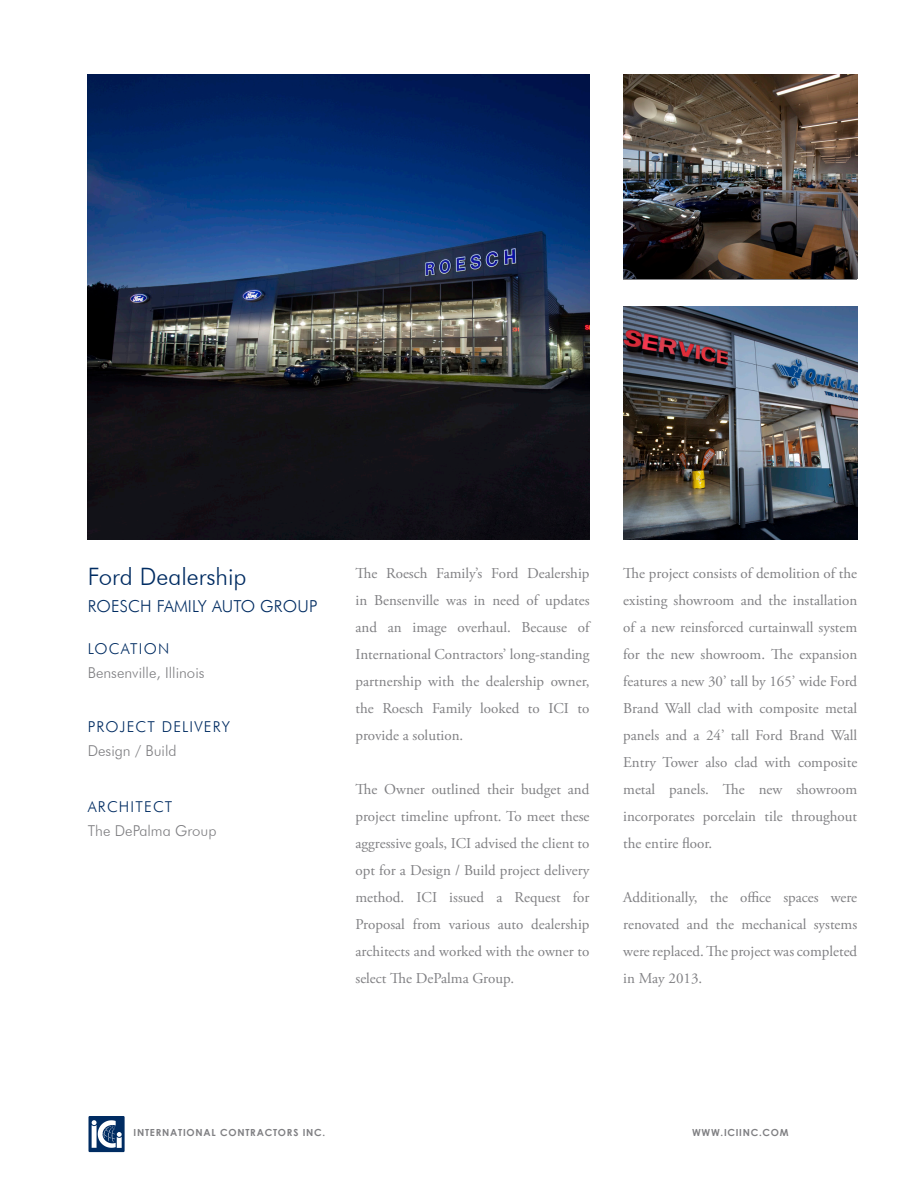
<style>
.page{position:relative;width:918px;height:1188px;background:#fff}
.page>*{position:absolute;margin:0;border:0;box-sizing:border-box;transform-origin:0 0}
.t1{font:300 24px "Futura BT";color:#002c62}
.t2{font:300 16.5px "Futura BT";letter-spacing:.01em;color:#002c62}
.t3{font:15px/27px "Adobe Garamond Pro";color:#808083;text-align:justify}
.t4{font:300 15px "Futura BT";color:#808083}
.t5{font:300 15px "Futura BT";letter-spacing:.08em;color:#002c62}
.t6{font:700 9.75px "Century Gothic";letter-spacing:.08em;color:#808083}
</style>
<div class="page">
<div style="left:89px;top:1116px;width:36px;height:36px;background:#002c62"></div>
<svg style="left:92px;top:1120px;width:30px;height:28px"></svg>
<img style="left:88px;top:74px;width:502px;height:466px">
<img style="left:623px;top:74px;width:234px;height:205px">
<img style="left:623px;top:307px;width:234px;height:233px">
<p class="t1" style="left:88px;top:562px;width:160px">Ford Dealership</p>
<p class="t2" style="left:88px;top:596px;width:231px">ROESCH FAMILY AUTO GROUP</p>
<p class="t5" style="left:88px;top:639px;width:83px">LOCATION</p>
<p class="t4" style="left:88px;top:663px;width:118px">Bensenville, Illinois</p>
<p class="t5" style="left:88px;top:717px;width:144px">PROJECT DELIVERY</p>
<p class="t4" style="left:88px;top:741px;width:90px">Design / Build</p>
<p class="t5" style="left:88px;top:798px;width:86px">ARCHITECT</p>
<p class="t4" style="left:88px;top:822px;width:130px">The DePalma Group</p>
<p class="t3" style="left:356px;top:560px;width:236px">The Roesch Family’s Ford Dealership in Bensenville was in need of updates and an image overhaul. Because of International Contractors’ long-standing partnership with the dealership owner, the Roesch Family looked to ICI to provide a solution.</p>
<p class="t3" style="left:356px;top:776px;width:236px">The Owner outlined their budget and project timeline upfront. To meet these aggressive goals, ICI advised the client to opt for a Design / Build project delivery method. ICI issued a Request for Proposal from various auto dealership architects and worked with the owner to select The DePalma Group.</p>
<p class="t3" style="left:623px;top:560px;width:236px">The project consists of demolition of the existing showroom and the installation of a new reinsforced curtainwall system for the new showroom. The expansion features a new 30’ tall by 165’ wide Ford Brand Wall clad with composite metal panels and a 24’ tall Ford Brand Wall Entry Tower also clad with composite metal panels. The new showroom incorporates porcelain tile throughout the entire floor.</p>
<p class="t3" style="left:623px;top:884px;width:236px">Additionally, the office spaces were renovated and the mechanical systems were replaced. The project was completed in May 2013.</p>
<p class="t6" style="left:134px;top:1126px;width:193px">INTERNATIONAL CONTRACTORS INC.</p>
<p class="t6" style="left:692px;top:1126px;width:98px">WWW.ICIINC.COM</p>
</div>
